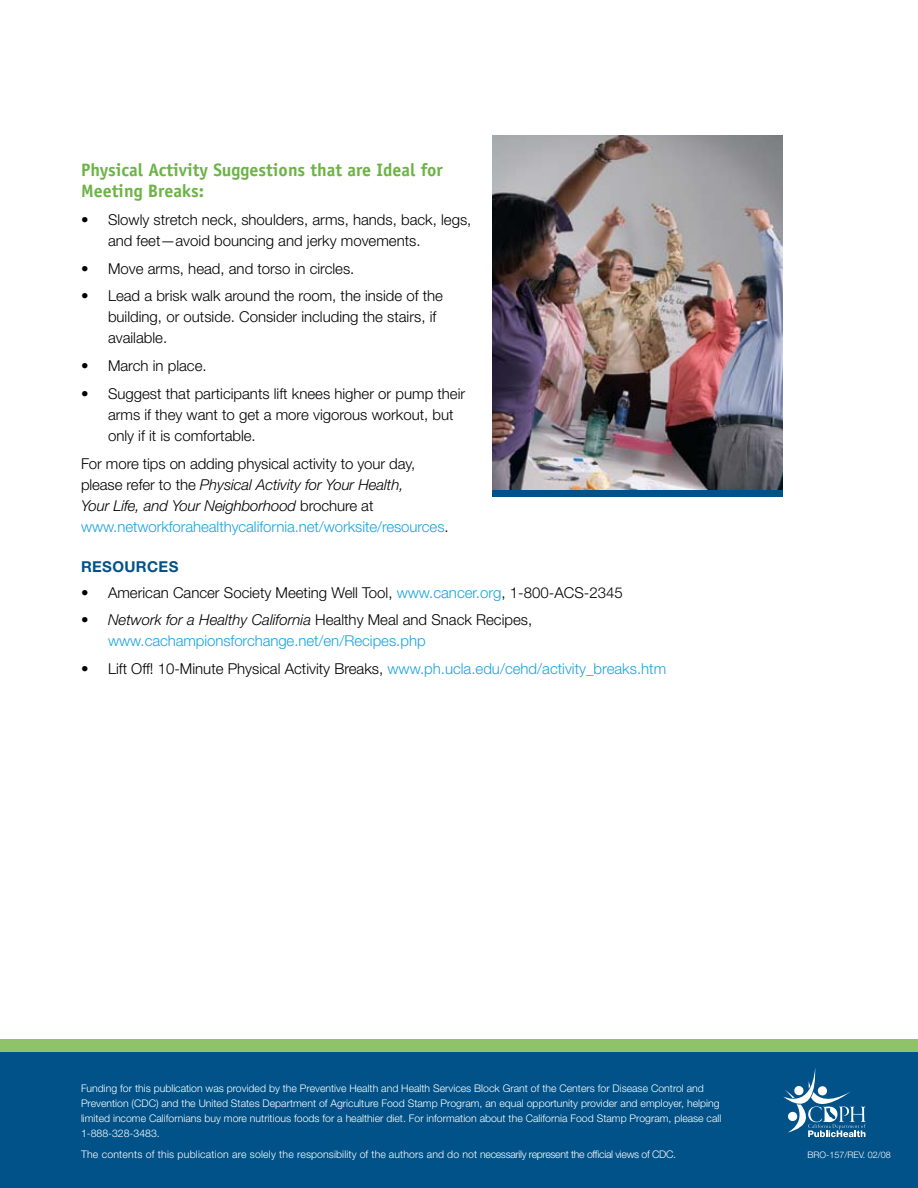
<style>
.page{position:relative;width:918px;height:1188px;background:#fff}
.page>*{position:absolute;margin:0;border:0;box-sizing:border-box;transform-origin:0 0}
.t1{font:700 18px/21px "Officina Sans";color:#6cb345}
.t2{font:300 15px/21px "Helvetica Neue";color:#000}
.t3{font:300 15px/21px "Helvetica Neue";color:#1ba3dd}
.t4{font:700 15px "Helvetica Neue";letter-spacing:.025em;color:#005288}
.t5{font:300 10.5px/15px "Helvetica Neue";color:#fff}
.t6{font:300 9px "Helvetica Neue";color:#fff}
.s1{font-style:italic}
.s2{color:#1ba3dd}
.s3{color:#000}
.s4{font-style:italic;color:#000}
</style>
<div class="page">
<div style="left:0;top:1040px;width:918px;height:108px;background:#90c268"></div>
<div style="left:0;top:1053px;width:918px;height:135px;background:#005288"></div>
<img style="left:492px;top:135px;width:291px;height:355px">
<div style="left:492px;top:490px;width:291px;height:7px;background:#005288"></div>
<svg style="left:783px;top:1068px;width:83px;height:69px"></svg>
<p class="t1" style="left:81px;top:159px;width:363px">Physical Activity Suggestions that are Ideal for<br>Meeting Breaks:</p>
<p class="t2" style="left:108px;top:209px;width:365px;text-indent:-27px">• Slowly stretch neck, shoulders, arms, hands, back, legs, and feet—avoid bouncing and jerky movements.</p>
<p class="t2" style="left:81px;top:258px;width:275px">• Move arms, head, and torso in circles.</p>
<p class="t2" style="left:108px;top:285px;width:337px;text-indent:-27px">• Lead a brisk walk around the room, the inside of the building, or outside. Consider including the stairs, if available.</p>
<p class="t2" style="left:81px;top:355px;width:127px">• March in place.</p>
<p class="t2" style="left:108px;top:383px;width:359px;text-indent:-27px">• Suggest that participants lift knees higher or pump their arms if they want to get a more vigorous workout, but only if it is comfortable.</p>
<p class="t2" style="left:81px;top:453px;width:369px">For more tips on adding physical activity to your day, please refer to the <span class="s1">Physical Activity for Your Health,<br>Your Life, and Your Neighborhood</span> brochure at <span class="s2">www.networkforahealthycalifornia.net/worksite/resources</span>.</p>
<p class="t4" style="left:81px;top:558px;width:99px">RESOURCES</p>
<p class="t2" style="left:81px;top:582px;width:543px">• American Cancer Society Meeting Well Tool, <span class="s2">www.cancer.org</span>, 1-800-ACS-2345</p>
<p class="t3" style="left:108px;top:609px;width:426px;text-indent:-27px"><span class="s3">•</span> <span class="s4">Network for a Healthy California</span> <span class="s3">Healthy Meal and Snack Recipes, </span>www.cachampionsforchange.net/en/Recipes.php</p>
<p class="t2" style="left:81px;top:658px;width:587px">• Lift Off! 10-Minute Physical Activity Breaks, <span class="s2">www.ph.ucla.edu/cehd/activity_breaks.htm</span></p>
<p class="t5" style="left:81px;top:1080px;width:642px">Funding for this publication was provided by the Preventive Health and Health Services Block Grant of the Centers for Disease Control and Prevention (CDC) and the United States Department of Agriculture Food Stamp Program, an equal opportunity provider and employer, helping limited income Californians buy more nutritious foods for a healthier diet. For information about the California Food Stamp Program, please call 1-888-328-3483.</p>
<p class="t5" style="left:81px;top:1147px;width:597px">The contents of this publication are solely the responsibility of the authors and do not necessarily represent the official views of CDC.</p>
<p class="t6" style="left:807px;top:1150px;width:85px">BRO-157/REV. 02/08</p>
</div>
